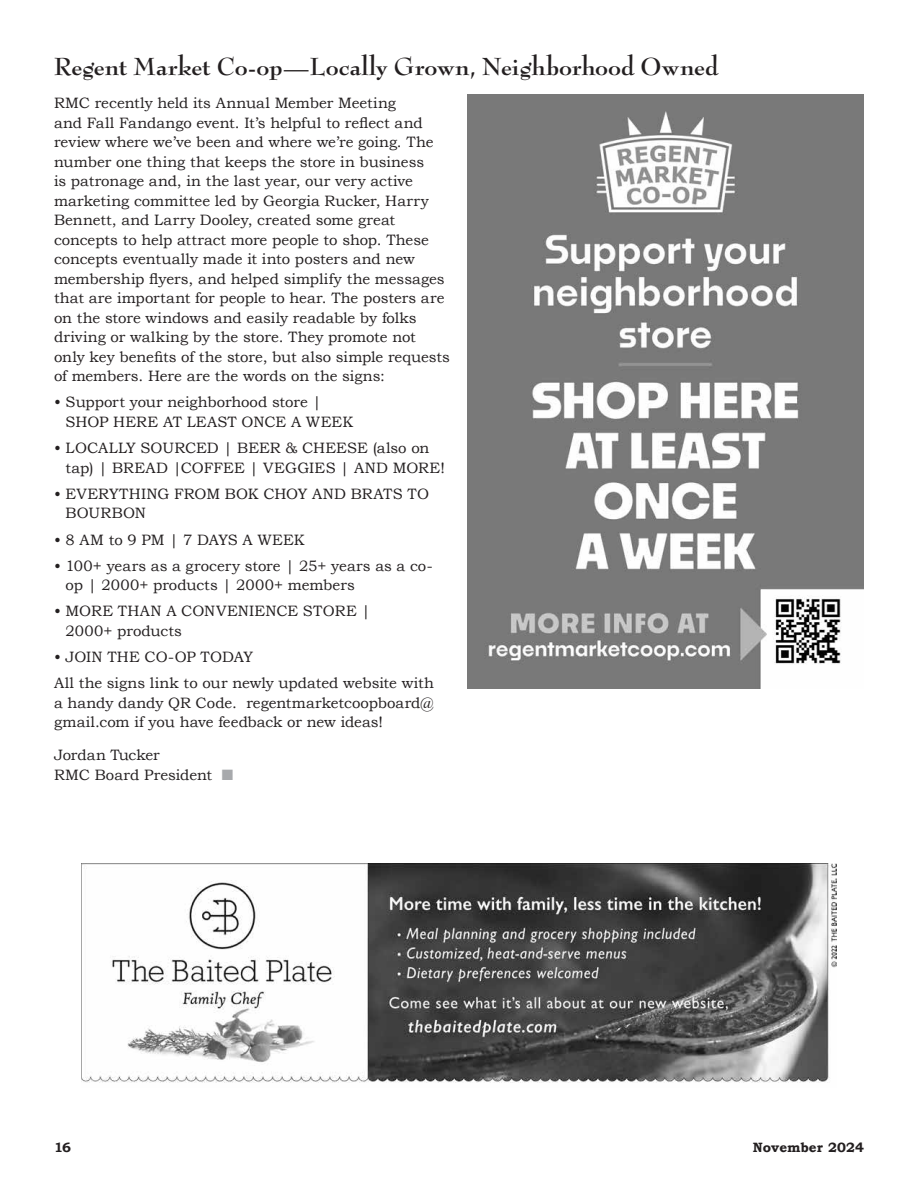
<style>
.page{position:relative;width:918px;height:1188px;background:#fff}
.page>*{position:absolute;margin:0;border:0;box-sizing:border-box;transform-origin:0 0}
.t1{font:700 27px "Bernhard Modern Std";letter-spacing:-.005em;color:#231f20}
.t2{font:15px/19.5px "Bookman Old Style";color:#231f20}
.t3{font:700 13.5px "Bookman Old Style";letter-spacing:.005em;color:#231f20}
.s1{color:#a7a9ac}
</style>
<div class="page">
<img style="left:468px;top:94px;width:396px;height:595px">
<img style="left:82px;top:864px;width:754px;height:219px">
<h1 class="t1" style="left:54px;top:52px;width:666px">Regent Market Co-op—Locally Grown, Neighborhood Owned</h1>
<p class="t2" style="left:54px;top:93px;width:398px">RMC recently held its Annual Member Meeting<br>and Fall Fandango event. It’s helpful to reflect and review where we’ve been and where we’re going. The number one thing that keeps the store in business<br>is patronage and, in the last year, our very active marketing committee led by Georgia Rucker, Harry Bennett, and Larry Dooley, created some great concepts to help attract more people to shop. These concepts eventually made it into posters and new membership flyers, and helped simplify the messages that are important for people to hear. The posters are on the store windows and easily readable by folks driving or walking by the store. They promote not only key benefits of the store, but also simple requests of members. Here are the words on the signs:</p>
<p class="t2" style="left:66px;top:392px;width:289px;text-indent:-12px">• Support your neighborhood store |<br>SHOP HERE AT LEAST ONCE A WEEK</p>
<p class="t2" style="left:66px;top:438px;width:381px;text-indent:-12px">• LOCALLY SOURCED | BEER &amp; CHEESE (also on tap) | BREAD |COFFEE | VEGGIES | AND MORE!</p>
<p class="t2" style="left:66px;top:484px;width:365px;text-indent:-12px">• EVERYTHING FROM BOK CHOY AND BRATS TO<br>BOURBON</p>
<p class="t2" style="left:54px;top:530px;width:252px">• 8 AM to 9 PM | 7 DAYS A WEEK</p>
<p class="t2" style="left:66px;top:556px;width:369px;text-indent:-12px">• 100+ years as a grocery store | 25+ years as a co&shy;op | 2000+ products | 2000+ members</p>
<p class="t2" style="left:66px;top:602px;width:306px;text-indent:-12px">• MORE THAN A CONVENIENCE STORE |<br>2000+ products</p>
<p class="t2" style="left:54px;top:644px;width:381px;line-height:26.2px">• JOIN THE CO-OP TODAY<br>All the signs link to our newly updated website with</p>
<p class="t2" style="left:54px;top:693px;width:381px">a handy dandy QR Code. regentmarketcoopboard@ gmail.com if you have feedback or new ideas!</p>
<p class="t2" style="left:54px;top:746px;width:181px">Jordan Tucker<br>RMC Board President <span class="s1">■</span></p>
<p class="t3" style="left:54px;top:1140px;width:19px">16</p>
<p class="t3" style="left:753px;top:1140px;width:113px">November 2024</p>
</div>
